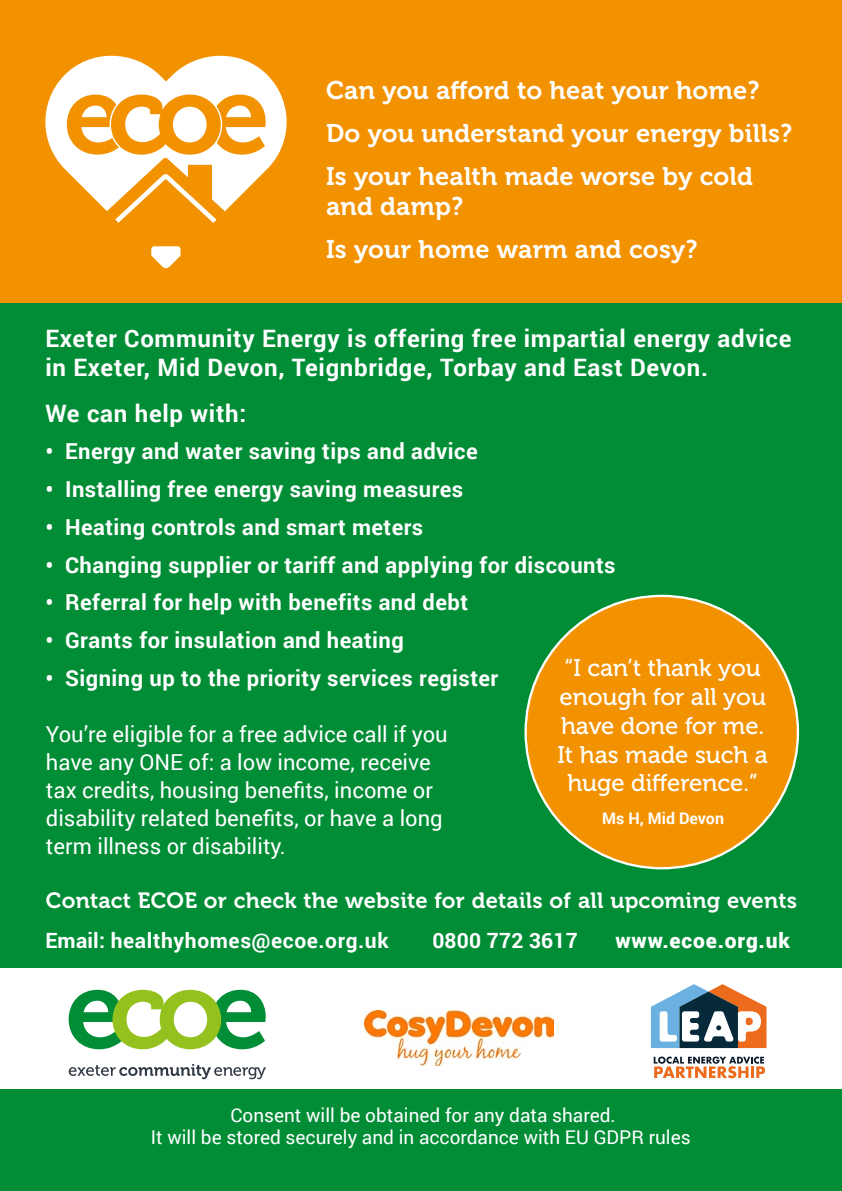
<style>
.page{position:relative;width:842px;height:1191px;background:#008d36}
.page>*{position:absolute;margin:0;border:0;box-sizing:border-box;transform-origin:0 0}
.t1{font:25.4px/30.6px "Museo 700";letter-spacing:.01em;color:#fff}
.t2{font:700 24px/28.8px "Roboto";letter-spacing:.03em;color:#fff}
.t3{font:24px/28.8px "Museo 500";color:#fff;text-align:center}
.t4{font:700 22px "Roboto";letter-spacing:.02em;color:#fff}
.t5{font:22px/28px "Roboto";color:#fff}
.t6{font:22px "Museo 700";letter-spacing:.01em;color:#fff}
.t7{font:700 21px "Roboto";letter-spacing:.03em;color:#fff}
.t8{font:900 21px "Roboto";letter-spacing:.04em;color:#fff}
.t9{font:700 21px "Roboto";letter-spacing:.01em;color:#fff}
.t10{font:19px "Roboto";color:#fff}
.t11{font:700 16px "Roboto";color:#fff}
</style>
<div class="page">
<div style="left:0;top:0;width:842px;height:302px;background:#f39200"></div>
<svg style="left:45px;top:55px;width:242px;height:116px;fill:#fff"></svg>
<svg style="left:67px;top:95px;width:199px;height:174px"></svg>
<div style="left:526px;top:596px;width:272px;height:272px;background:#f39200;border-radius:50%"></div>
<div style="left:0;top:968px;width:842px;height:121px;background:#fff"></div>
<svg style="left:69px;top:989px;width:197px;height:60px"></svg>
<svg style="left:69px;top:1064px;width:197px;height:15px"></svg>
<svg style="left:654px;top:1056px;width:111px;height:22px"></svg>
<svg style="left:651px;top:984px;width:115px;height:64px"></svg>
<img style="left:364px;top:1010px;width:189px;height:55px">
<p class="t1" style="left:326px;top:76px;width:435px">Can you afford to heat your home?</p>
<p class="t1" style="left:326px;top:118px;width:468px">Do you understand your energy bills?</p>
<p class="t1" style="left:326px;top:161px;width:428px">Is your health made worse by cold and damp?</p>
<p class="t1" style="left:326px;top:234px;width:373px">Is your home warm and cosy?</p>
<p class="t2" style="left:45px;top:323px;width:747px">Exeter Community Energy is offering free impartial energy advice in Exeter, Mid Devon, Teignbridge, Torbay and East Devon.</p>
<p class="t2" style="left:45px;top:398px;width:202px">We can help with:</p>
<p class="t4" style="left:45px;top:436px;width:434px">• Energy and water saving tips and advice</p>
<p class="t4" style="left:45px;top:474px;width:419px">• Installing free energy saving measures</p>
<p class="t4" style="left:45px;top:511px;width:379px">• Heating controls and smart meters</p>
<p class="t4" style="left:45px;top:549px;width:572px">• Changing supplier or tariff and applying for discounts</p>
<p class="t4" style="left:45px;top:587px;width:424px">• Referral for help with benefits and debt</p>
<p class="t4" style="left:45px;top:625px;width:360px">• Grants for insulation and heating</p>
<p class="t4" style="left:45px;top:662px;width:454px">• Signing up to the priority services register</p>
<p class="t3" style="left:557px;top:654px;width:212px">“I can’t thank you enough for all you have done for me.<br>It has made such a huge difference.”</p>
<p class="t5" style="left:46px;top:719px;width:403px">You’re eligible for a free advice call if you have any ONE of: a low income, receive tax credits, housing benefits, income or disability related benefits, or have a long term illness or disability.</p>
<p class="t11" style="left:602px;top:807px;width:123px">Ms H, Mid Devon</p>
<p class="t6" style="left:46px;top:888px;width:753px">Contact ECOE or check the website for details of all upcoming events</p>
<p class="t7" style="left:45px;top:926px;width:345px">Email: healthyhomes@ecoe.org.uk</p>
<p class="t9" style="left:432px;top:926px;width:147px">0800 772 3617</p>
<p class="t8" style="left:615px;top:926px;width:176px">www.ecoe.org.uk</p>
<p class="t10" style="left:231px;top:1101px;width:387px">Consent will be obtained for any data shared.</p>
<p class="t10" style="left:151px;top:1124px;width:541px">It will be stored securely and in accordance with EU GDPR rules</p>
</div>
